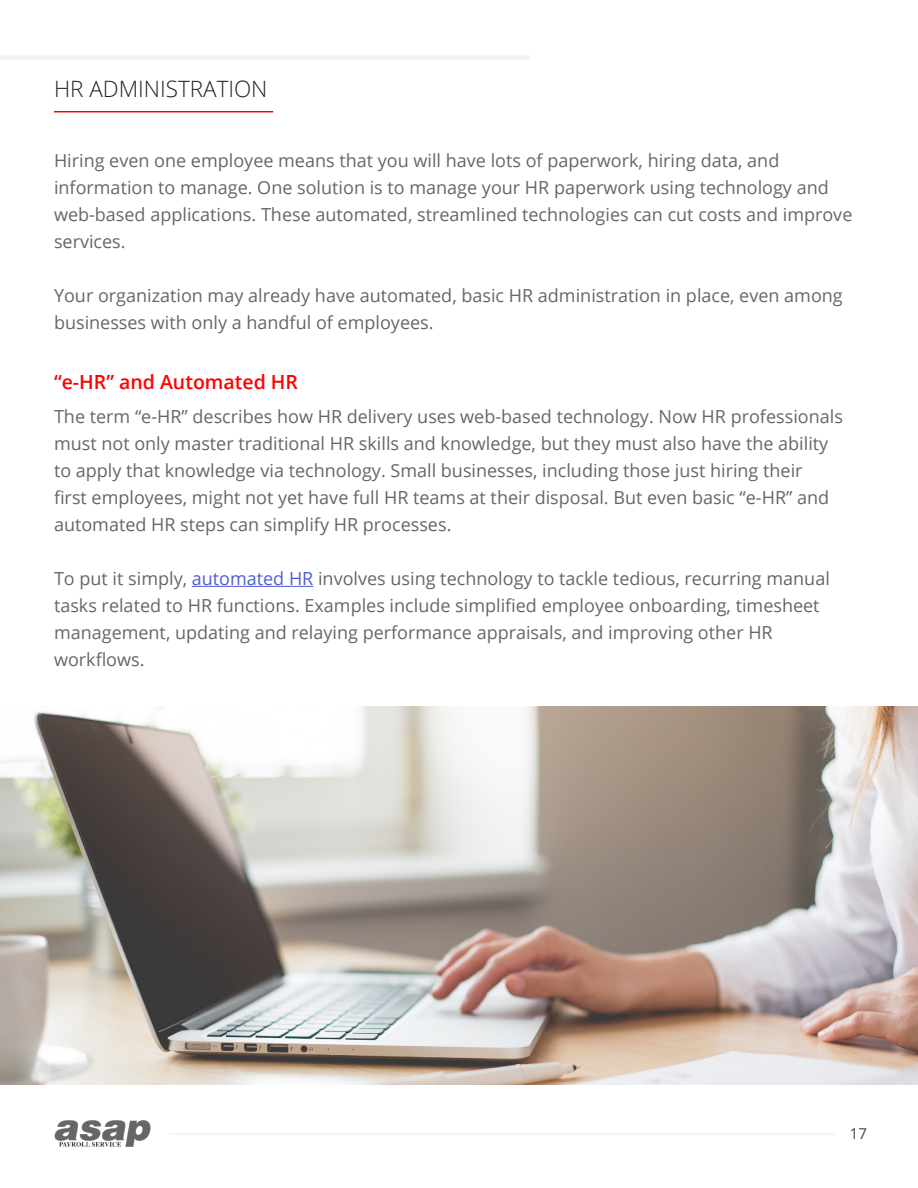
<style>
.page{position:relative;width:918px;height:1188px;background:#fff}
.page>*{position:absolute;margin:0;border:0;box-sizing:border-box;transform-origin:0 0}
.t1{font:300 22.5px "Open Sans";color:#222}
.t2{font:600 19.5px "Open Sans";color:#fe0000}
.t3{font:18px/27px "Open Sans";color:#666}
.t4{font:15px "Open Sans";color:#444}
.s1{color:#4f5cd6}
</style>
<div class="page">
<img style="left:54px;top:1120px;width:96px;height:27px">
<hr style="left:169px;top:1133px;width:666px;height:2px;background:#f2f2f2">
<hr style="left:54px;top:111px;width:219px;height:1px;background:#fe0000">
<hr style="left:0;top:56px;width:529px;height:4px;background:#f2f2f2">
<hr style="left:192px;top:586px;width:121px;height:1px;background:#4f5cd6">
<img style="left:0;top:706px;width:918px;height:378px">
<p class="t1" style="left:54px;top:73px;width:215px">HR ADMINISTRATION</p>
<p class="t3" style="left:54px;top:146px;width:800px">Hiring even one employee means that you will have lots of paperwork, hiring data, and information to manage. One solution is to manage your HR paperwork using technology and web-based applications. These automated, streamlined technologies can cut costs and improve services.</p>
<p class="t3" style="left:54px;top:281px;width:790px">Your organization may already have automated, basic HR administration in place, even among businesses with only a handful of employees.</p>
<p class="t2" style="left:54px;top:369px;width:246px">“e-HR” and Automated HR</p>
<p class="t3" style="left:54px;top:403px;width:790px">The term “e-HR” describes how HR delivery uses web-based technology. Now HR professionals must not only master traditional HR skills and knowledge, but they must also have the ability to apply that knowledge via technology. Small businesses, including those just hiring their<br>first employees, might not yet have full HR teams at their disposal. But even basic “e-HR” and automated HR steps can simplify HR processes.</p>
<p class="t3" style="left:54px;top:565px;width:777px">To put it simply, <span class="s1">automated HR</span> involves using technology to tackle tedious, recurring manual tasks related to HR functions. Examples include simplified employee onboarding, timesheet management, updating and relaying performance appraisals, and improving other HR workflows.</p>
<p class="t4" style="left:850px;top:1123px;width:19px">17</p>
</div>
